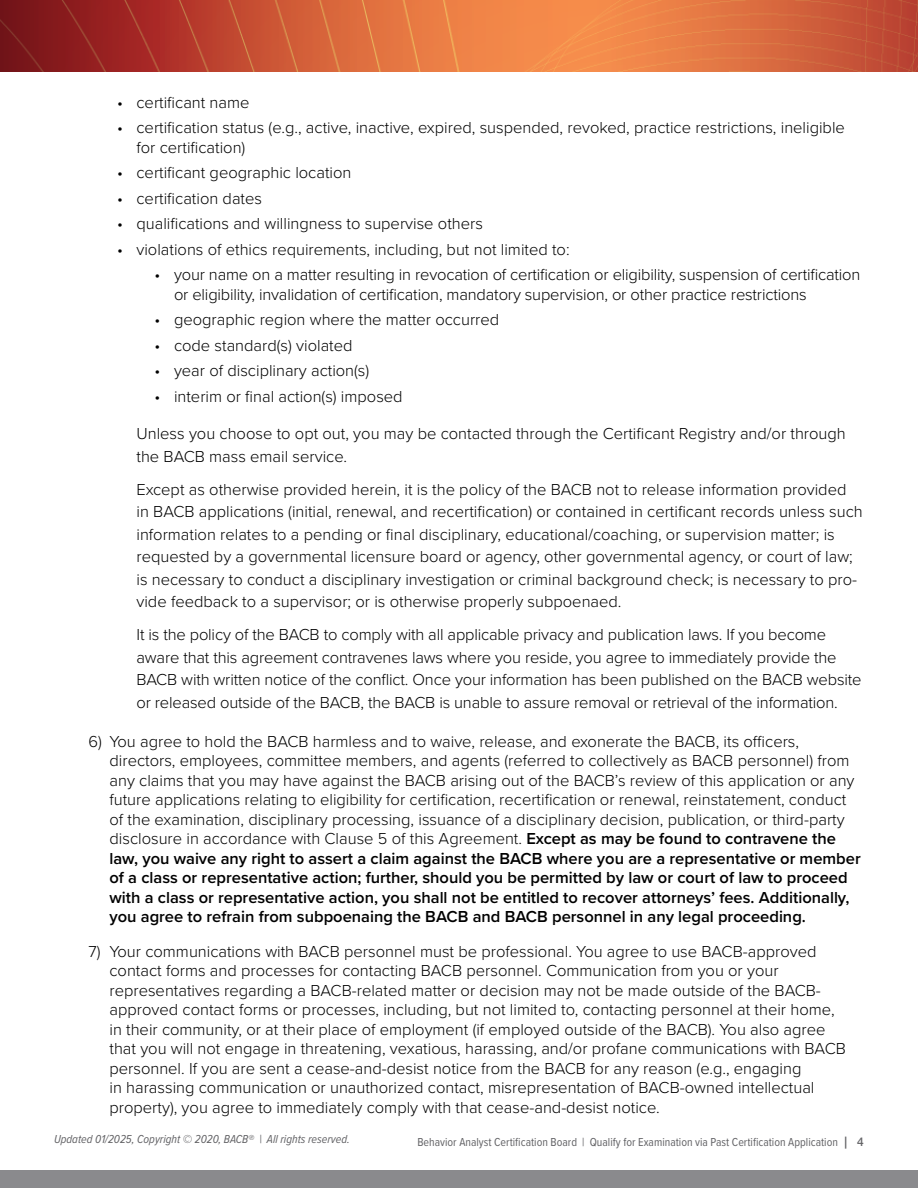
<style>
.page{position:relative;width:918px;height:1188px;background:#fff}
.page>*{position:absolute;margin:0;border:0;box-sizing:border-box;transform-origin:0 0}
.Body_Text-indent{font:300 16.5px/19.5px "Proxima Nova";color:#000}
.t1{font:12px "Proxima Nova Cond";color:#636366}
.t2{font:italic 12px "Proxima Nova Cond";color:#636366}
.s1{font-weight:600}
.s2{font-family:"Helvetica Neue";font-weight:500}
</style>
<div class="page">
<img style="left:0;top:0;width:918px;height:72px">
<div style="left:0;top:1171px;width:918px;height:17px;background:#8a8a8d"></div>
<p class="Body_Text-indent" style="left:117px;top:91px;width:134px">• certificant name</p>
<p class="Body_Text-indent" style="left:136px;top:117px;width:710px;text-indent:-20px">• certification status (e.g., active, inactive, expired, suspended, revoked, practice restrictions, ineligible for certification)</p>
<p class="Body_Text-indent" style="left:117px;top:162px;width:236px">• certificant geographic location</p>
<p class="Body_Text-indent" style="left:117px;top:187px;width:147px">• certification dates</p>
<p class="Body_Text-indent" style="left:117px;top:213px;width:367px">• qualifications and willingness to supervise others</p>
<p class="Body_Text-indent" style="left:117px;top:238px;width:454px">• violations of ethics requirements, including, but not limited to:</p>
<p class="Body_Text-indent" style="left:174px;top:264px;width:688px;text-indent:-20px">• your name on a matter resulting in revocation of certification or eligibility, suspension of certification or eligibility, invalidation of certification, mandatory supervision, or other practice restrictions</p>
<p class="Body_Text-indent" style="left:154px;top:309px;width:346px">• geographic region where the matter occurred</p>
<p class="Body_Text-indent" style="left:154px;top:334px;width:200px">• code standard(s) violated</p>
<p class="Body_Text-indent" style="left:154px;top:360px;width:216px">• year of disciplinary action(s)</p>
<p class="Body_Text-indent" style="left:154px;top:385px;width:250px">• interim or final action(s) imposed</p>
<p class="Body_Text-indent" style="left:136px;top:421px;width:711px;line-height:22.5px">Unless you choose to opt out, you may be contacted through the Certificant Registry and/or through the BACB mass email service.</p>
<p class="Body_Text-indent" style="left:136px;top:477px;width:728px;line-height:22.5px">Except as otherwise provided herein, it is the policy of the BACB not to release information provided in BACB applications (initial, renewal, and recertification) or contained in certificant records unless such information relates to a pending or final disciplinary, educational/coaching, or supervision matter; is requested by a governmental licensure board or agency, other governmental agency, or court of law; is necessary to conduct a disciplinary investigation or criminal background check; is necessary to pro&shy;vide feedback to a supervisor; or is otherwise properly subpoenaed.</p>
<p class="Body_Text-indent" style="left:136px;top:622px;width:727px;line-height:22.5px">It is the policy of the BACB to comply with all applicable privacy and publication laws. If you become aware that this agreement contravenes laws where you reside, you agree to immediately provide the BACB with written notice of the conflict. Once your information has been published on the BACB website or released outside of the BACB, the BACB is unable to assure removal or retrieval of the information.</p>
<p class="Body_Text-indent" style="left:110px;top:730px;width:753px;text-indent:-21px">6) You agree to hold the BACB harmless and to waive, release, and exonerate the BACB, its officers, directors, employees, committee members, and agents (referred to collectively as BACB personnel) from any claims that you may have against the BACB arising out of the BACB’s review of this application or any future applications relating to eligibility for certification, recertification or renewal, reinstatement, conduct of the examination, disciplinary processing, issuance of a disciplinary decision, publication, or third-party disclosure in accordance with Clause 5 of this Agreement. <span class="s1">Except as may be found to contravene the law, you waive any right to assert a claim against the BACB where you are a representative or member of a class or representative action; further, should you be permitted by law or court of law to proceed with a class or representative action, you shall not be entitled to recover attorneys’ fees. Additionally, you agree to refrain from subpoenaing the BACB and BACB personnel in any legal proceeding.</span></p>
<p class="Body_Text-indent" style="left:110px;top:940px;width:738px;text-indent:-21px">7) Your communications with BACB personnel must be professional. You agree to use BACB-approved contact forms and processes for contacting BACB personnel. Communication from you or your representatives regarding a BACB-related matter or decision may not be made outside of the BACB&shy;approved contact forms or processes, including, but not limited to, contacting personnel at their home, in their community, or at their place of employment (if employed outside of the BACB). You also agree that you will not engage in threatening, vexatious, harassing, and/or profane communications with BACB personnel. If you are sent a cease-and-desist notice from the BACB for any reason (e.g., engaging<br>in harassing communication or unauthorized contact, misrepresentation of BACB-owned intellectual property), you agree to immediately comply with that cease-and-desist notice.</p>
<p class="t2" style="left:54px;top:1131px;width:297px">Updated 01/2025, Copyright © 2020, BACB® | All rights reserved.</p>
<p class="t1" style="left:417px;top:1133px;width:448px">Behavior Analyst Certification Board | Qualify for Examination via Past Certification Application <span class="s2">| 4</span></p>
</div>
